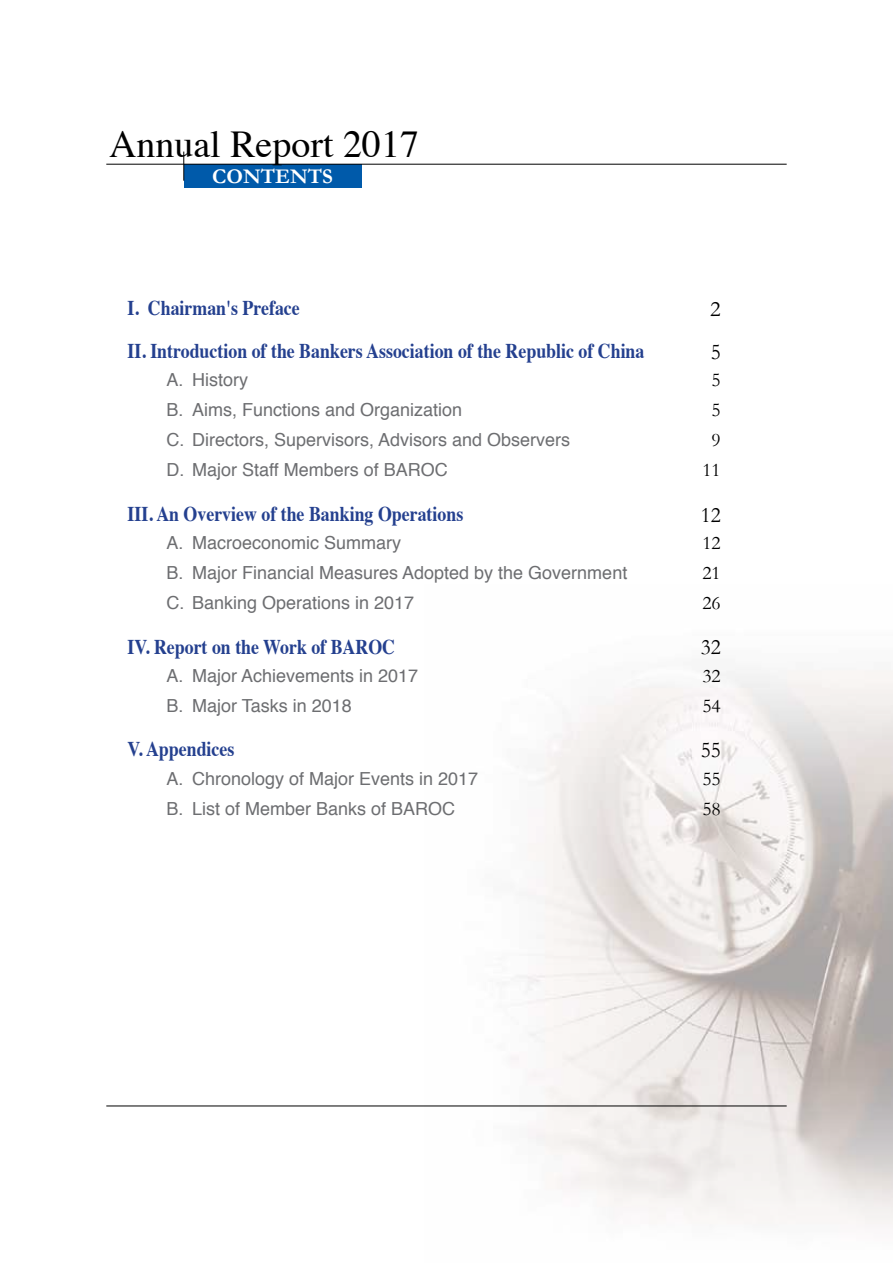
<style>
.page{position:relative;width:893px;height:1263px;background:#fff}
.page>*{position:absolute;margin:0;border:0;box-sizing:border-box;transform-origin:0 0}
.t1{font:37.95px "Times";color:#000}
.t2{font:22.5px "Garamond";color:#000;scale:.95 1}
.t3{font:22.5px/42.8px "Garamond";color:#000}
.t4{font:700 21px/42.8px "Times";color:#24408f;scale:.85 1}
.t5{font:700 21px "Garamond";color:#fff}
.t6{font:19.5px/30px "Garamond";color:#000}
.t7{font:18px/30px "Helvetica";color:#6d6e71}
</style>
<div class="page">
<img style="left:425px;top:669px;width:468px;height:555px">
<div style="left:184px;top:164px;width:177px;height:24px;background:#005aaa"></div>
<hr style="left:106px;top:164px;width:681px;height:1px;background:#000">
<svg style="left:183px;top:152px;width:1px;height:29px"></svg>
<hr style="left:106px;top:1106px;width:681px;height:1px;background:#000">
<h1 class="t1" style="left:109px;top:108px;width:311px">Annual Report 2017</h1>
<p class="t5" style="left:212px;top:164px;width:122px">CONTENTS</p>
<p class="t4" style="left:128px;top:285px;width:610px">I. Chairman's Preface<br>II. Introduction of the Bankers Association of the Republic of China</p>
<p class="t7" style="left:167px;top:365px;width:405px">A. History<br>B. Aims, Functions and Organization<br>C. Directors, Supervisors, Advisors and Observers<br>D. Major Staff Members of BAROC</p>
<p class="t4" style="left:128px;top:490px;width:396px">III. An Overview of the Banking Operations</p>
<p class="t7" style="left:167px;top:528px;width:462px">A. Macroeconomic Summary<br>B. Major Financial Measures Adopted by the Government<br>C. Banking Operations in 2017</p>
<p class="t4" style="left:128px;top:623px;width:316px">IV. Report on the Work of BAROC</p>
<p class="t7" style="left:167px;top:661px;width:253px">A. Major Achievements in 2017<br>B. Major Tasks in 2018</p>
<p class="t4" style="left:128px;top:726px;width:127px">V. Appendices</p>
<p class="t7" style="left:167px;top:764px;width:313px">A. Chronology of Major Events in 2017<br>B. List of Member Banks of BAROC</p>
<p class="t3" style="left:710px;top:287px;width:12px">2<br>5</p>
<p class="t6" style="left:702px;top:365px;width:20px;text-align:center">5<br>5<br>9<br>11</p>
<p class="t2" style="left:701px;top:501px;width:23px">12</p>
<p class="t6" style="left:702px;top:528px;width:20px;text-align:justify">12<br>21<br>26</p>
<p class="t2" style="left:701px;top:634px;width:23px">32</p>
<p class="t6" style="left:702px;top:660px;width:20px">32<br>54</p>
<p class="t2" style="left:701px;top:736px;width:23px">55</p>
<p class="t6" style="left:702px;top:763px;width:20px">55<br>58</p>
</div>
